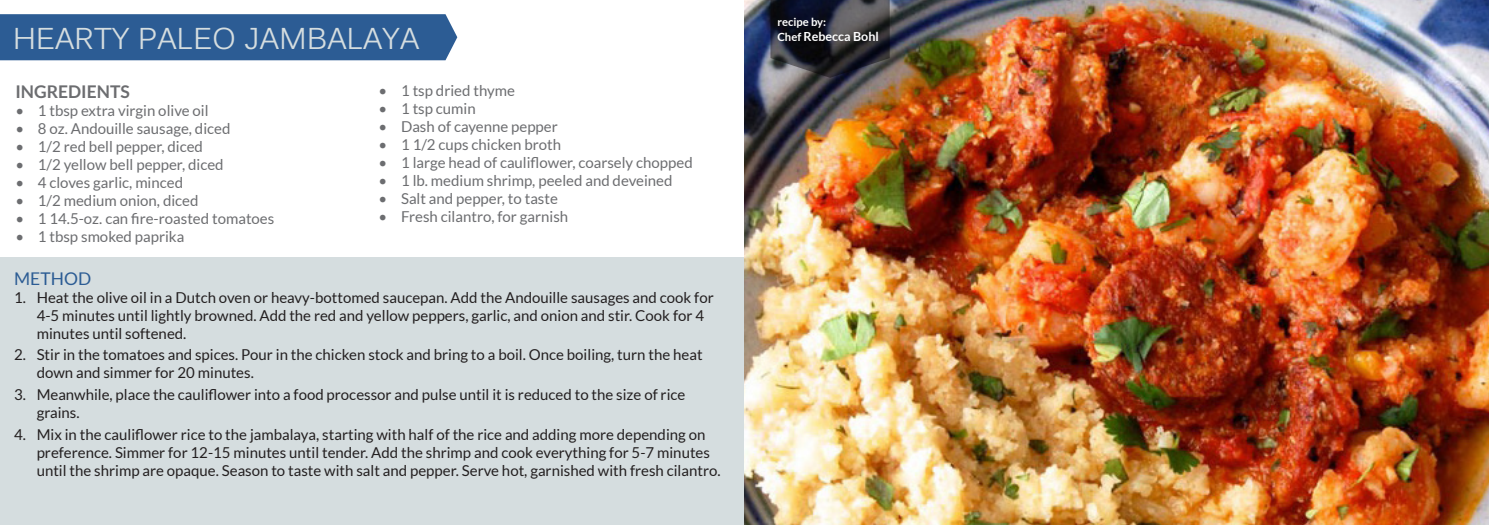
<style>
.page{position:relative;width:1489px;height:525px;background:#fff}
.page>*{position:absolute;margin:0;border:0;box-sizing:border-box;transform-origin:0 0}
.Captions{font:30px "Kalinga";color:#d5dddf}
.Heading_2{font:700 17.5px "Lato";color:#6c6d70}
.Body{font:17.5px "Lato";color:#2c5c94}
.t1{font:15px/18px "Lato";color:#231f20}
.t2{font:15px "Lato";color:#6c6d70}
.Captions-2{font:700 12.5px "Lato";color:#fff}
.Captions-3{font:700 11.25px "Lato";color:#fff}
.s1{font-size:11.25px}
</style>
<div class="page">
<div style="left:0;top:257px;width:744px;height:267px;background:#d5dddf"></div>
<img style="left:744px;top:0;width:744px;height:524px">
<div style="left:0;top:14px;width:457px;height:46px;background:#2c5c94"></div>
<svg style="left:770px;top:0;width:119px;height:78px;background:#303038"></svg>
<p class="Captions" style="left:13px;top:19px;width:408px">HEARTY PALEO JAMBALAYA</p>
<p class="Heading_2" style="left:15px;top:82px;width:116px">INGREDIENTS</p>
<p class="t2" style="left:15px;top:102px;width:195px">• 1 tbsp extra virgin olive oil</p>
<p class="t2" style="left:15px;top:120px;width:216px">• 8 oz. Andouille sausage, diced</p>
<p class="t2" style="left:15px;top:138px;width:189px">• 1/2 red bell pepper, diced</p>
<p class="t2" style="left:15px;top:156px;width:210px">• 1/2 yellow bell pepper, diced</p>
<p class="t2" style="left:15px;top:174px;width:169px">• 4 cloves garlic, minced</p>
<p class="t2" style="left:15px;top:192px;width:185px">• 1/2 medium onion, diced</p>
<p class="t2" style="left:15px;top:210px;width:260px">• 1 14.5-oz. can fire-roasted tomatoes</p>
<p class="t2" style="left:15px;top:228px;width:170px">• 1 tbsp smoked paprika</p>
<p class="t2" style="left:378px;top:82px;width:138px">• 1 tsp dried thyme</p>
<p class="t2" style="left:378px;top:100px;width:99px">• 1 tsp cumin</p>
<p class="t2" style="left:378px;top:118px;width:181px">• Dash of cayenne pepper</p>
<p class="t2" style="left:378px;top:136px;width:184px">• 1 1/2 cups chicken broth</p>
<p class="t2" style="left:378px;top:154px;width:316px">• 1 large head of cauliflower, coarsely chopped</p>
<p class="t2" style="left:378px;top:172px;width:295px">• 1 lb. medium shrimp, peeled and deveined</p>
<p class="t2" style="left:378px;top:190px;width:181px">• Salt and pepper, to taste</p>
<p class="t2" style="left:378px;top:208px;width:191px">• Fresh cilantro, for garnish</p>
<p class="Body" style="left:14px;top:268px;width:78px">METHOD</p>
<p class="t1" style="left:37px;top:288px;width:678px;text-indent:-22px">1. Heat the olive oil in a Dutch oven or heavy-bottomed saucepan. Add the Andouille sausages and cook for<br>4-5 minutes until lightly browned. Add the red and yellow peppers, garlic, and onion and stir. Cook for 4 minutes until softened.</p>
<p class="t1" style="left:37px;top:346px;width:667px;text-indent:-22px">2. Stir in the tomatoes and spices. Pour in the chicken stock and bring to a boil. Once boiling, turn the heat down and simmer for 20 minutes.</p>
<p class="t1" style="left:37px;top:385px;width:650px;text-indent:-22px">3. Meanwhile, place the cauliflower into a food processor and pulse until it is reduced to the size of rice grains.</p>
<p class="t1" style="left:37px;top:425px;width:685px;text-indent:-22px">4. Mix in the cauliflower rice to the jambalaya, starting with half of the rice and adding more depending on preference. Simmer for 12-15 minutes until tender. Add the shrimp and cook everything for 5-7 minutes until the shrimp are opaque. Season to taste with salt and pepper. Serve hot, garnished with fresh cilantro.</p>
<p class="Captions-3" style="left:777px;top:16px;width:50px">recipe by:</p>
<p class="Captions-2" style="left:777px;top:29px;width:103px"><span class="s1">Chef</span> Rebecca Bohl</p>
</div>
